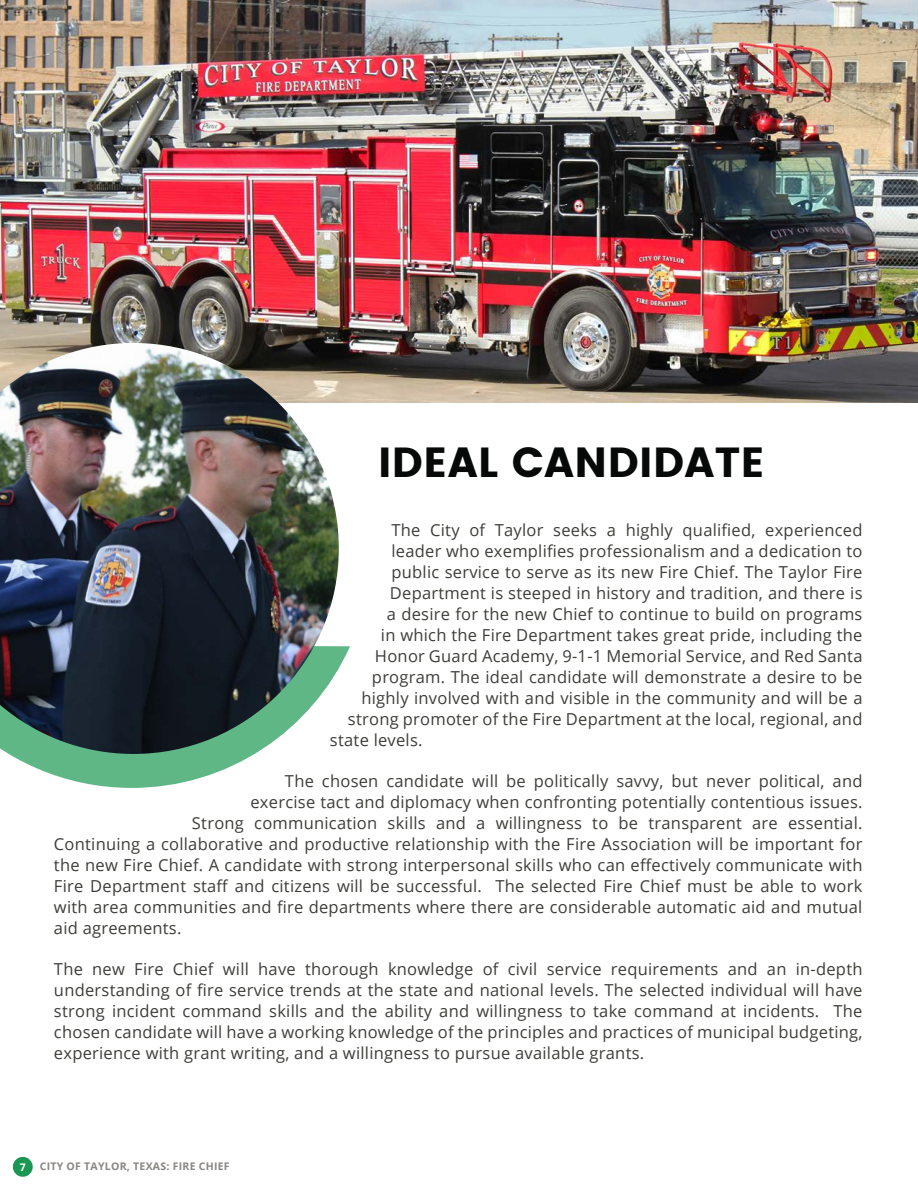
<style>
.page{position:relative;width:918px;height:1188px;background:#fff}
.page>*{position:absolute;margin:0;border:0;box-sizing:border-box;transform-origin:0 0}
.Paragraph_Header{font:42px "Poppins";letter-spacing:.01em;color:#060908}
.Main_Body-No_drop_ca{font:16.5px/21px "Open Sans";letter-spacing:.015em;color:#3d3d3a;text-align:justify}
.t1{font:700 10.5px "Open Sans";letter-spacing:.025em;color:#898683}
.t2{font:700 10.5px "Open Sans";color:#fff}
</style>
<div class="page">
<div style="left:13px;top:1157px;width:20px;height:20px;background:#1a9853;border-radius:50%"></div>
<img style="left:0;top:0;width:918px;height:402px">
<svg style="left:9px;top:646px;width:341px;height:142px"></svg>
<img style="left:0;top:343px;width:339px;height:411px">
<p class="Paragraph_Header" style="left:378px;top:438px;width:388px">IDEAL CANDIDATE</p>
<p class="Main_Body-No_drop_ca" style="left:392px;top:519px;width:473px">The City of Taylor seeks a highly qualified, experienced</p>
<p class="Main_Body-No_drop_ca" style="left:392px;top:540px;width:472px">leader who exemplifies professionalism and a dedication to</p>
<p class="Main_Body-No_drop_ca" style="left:392px;top:561px;width:472px">public service to serve as its new Fire Chief. The Taylor Fire</p>
<p class="Main_Body-No_drop_ca" style="left:390px;top:582px;width:474px">Department is steeped in history and tradition, and there is</p>
<p class="Main_Body-No_drop_ca" style="left:387px;top:603px;width:477px">a desire for the new Chief to continue to build on programs</p>
<p class="Main_Body-No_drop_ca" style="left:381px;top:624px;width:483px">in which the Fire Department takes great pride, including the</p>
<p class="Main_Body-No_drop_ca" style="left:375px;top:645px;width:489px">Honor Guard Academy, 9-1-1 Memorial Service, and Red Santa</p>
<p class="Main_Body-No_drop_ca" style="left:372px;top:666px;width:492px">program. The ideal candidate will demonstrate a desire to be</p>
<p class="Main_Body-No_drop_ca" style="left:361px;top:687px;width:503px">highly involved with and visible in the community and will be a</p>
<p class="Main_Body-No_drop_ca" style="left:348px;top:708px;width:516px">strong promoter of the Fire Department at the local, regional, and</p>
<p class="Main_Body-No_drop_ca" style="left:330px;top:729px;width:94px">state levels.</p>
<p class="Main_Body-No_drop_ca" style="left:285px;top:770px;width:579px">The chosen candidate will be politically savvy, but never political, and</p>
<p class="Main_Body-No_drop_ca" style="left:250px;top:791px;width:614px">exercise tact and diplomacy when confronting potentially contentious issues.</p>
<p class="Main_Body-No_drop_ca" style="left:192px;top:812px;width:672px">Strong communication skills and a willingness to be transparent are essential.</p>
<p class="Main_Body-No_drop_ca" style="left:54px;top:833px;width:810px">Continuing a collaborative and productive relationship with the Fire Association will be important for</p>
<p class="Main_Body-No_drop_ca" style="left:54px;top:854px;width:810px">the new Fire Chief. A candidate with strong interpersonal skills who can effectively communicate with</p>
<p class="Main_Body-No_drop_ca" style="left:54px;top:875px;width:810px">Fire Department staff and citizens will be successful. The selected Fire Chief must be able to work</p>
<p class="Main_Body-No_drop_ca" style="left:54px;top:896px;width:810px">with area communities and fire departments where there are considerable automatic aid and mutual</p>
<p class="Main_Body-No_drop_ca" style="left:54px;top:917px;width:129px">aid agreements.</p>
<p class="Main_Body-No_drop_ca" style="left:54px;top:958px;width:810px">The new Fire Chief will have thorough knowledge of civil service requirements and an in-depth understanding of fire service trends at the state and national levels. The selected individual will have strong incident command skills and the ability and willingness to take command at incidents. The chosen candidate will have a working knowledge of the principles and practices of municipal budgeting, experience with grant writing, and a willingness to pursue available grants.</p>
<p class="t2" style="left:20px;top:1159px;width:7px">7</p>
<p class="t1" style="left:40px;top:1159px;width:191px">CITY OF TAYLOR, TEXAS: FIRE CHIEF</p>
</div>
